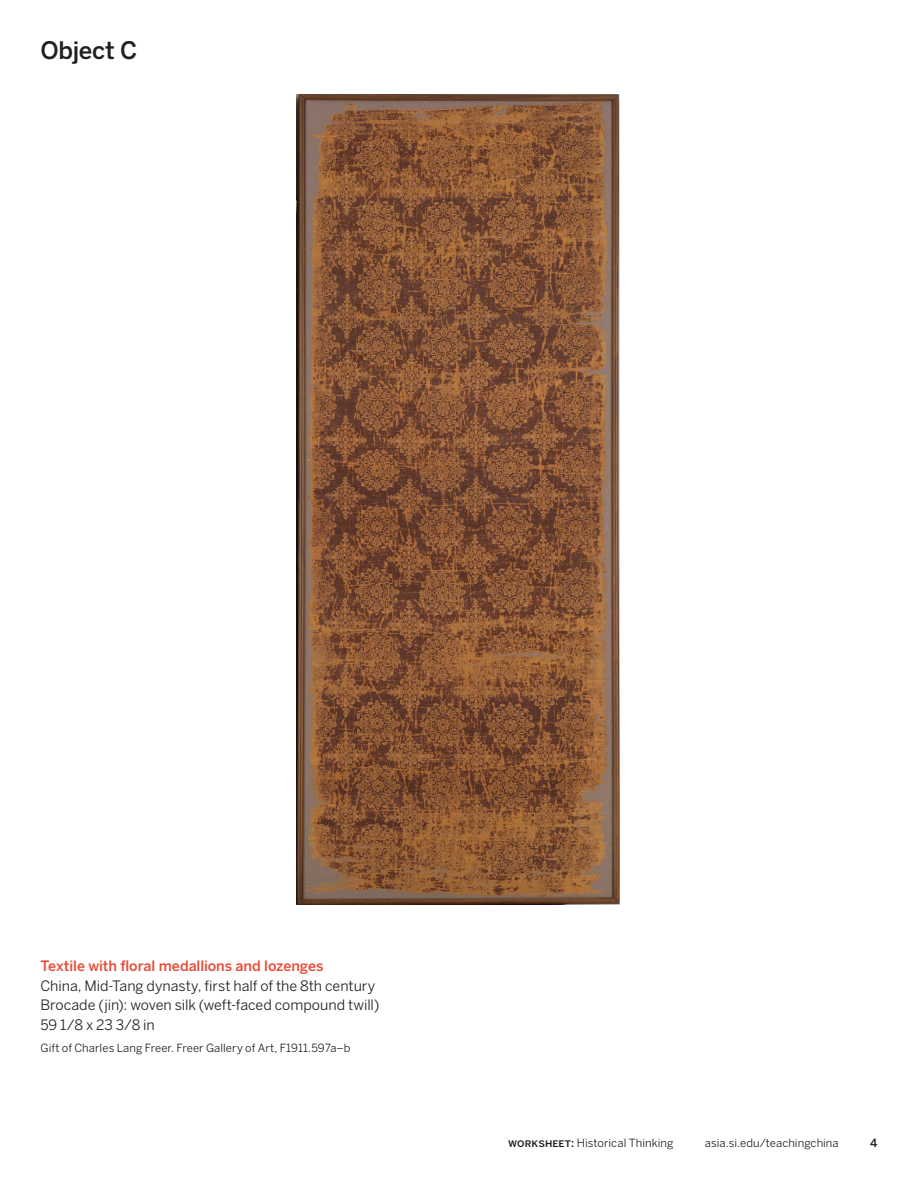
<style>
.page{position:relative;width:918px;height:1188px;background:#fff}
.page>*{position:absolute;margin:0;border:0;box-sizing:border-box;transform-origin:0 0}
.t1{font:500 24px "Benton Sans";letter-spacing:-.015em;color:#231f20}
.t2{font:14.25px/19.5px "Benton Sans";letter-spacing:-.005em;color:#231f20}
.t3{font:500 14.25px "Benton Sans";letter-spacing:-.005em;color:#e74b37}
.t4{font:11.25px "Benton Sans";letter-spacing:.005em;color:#231f20}
.t5{font:500 11.25px "Benton Sans";color:#231f20}
.s1{font-weight:500}
</style>
<div class="page">
<img style="left:297px;top:94px;width:322px;height:810px">
<h1 class="t1" style="left:40px;top:36px;width:99px">Object C</h1>
<p class="t3" style="left:40px;top:957px;width:285px">Textile with floral medallions and lozenges</p>
<p class="t2" style="left:40px;top:976px;width:341px">China, Mid-Tang dynasty, first half of the 8th century<br>Brocade (jin): woven silk (weft-faced compound twill)<br>59 1/8 x 23 3/8 in</p>
<p class="t4" style="left:40px;top:1042px;width:311px">Gift of Charles Lang Freer. Freer Gallery of Art, F1911.597a–b</p>
<p class="t4" style="left:508px;top:1136px;width:167px"><span class="s1">Worksheet:</span> Historical Thinking</p>
<p class="t4" style="left:705px;top:1136px;width:135px">asia.si.edu/teachingchina</p>
<p class="t5" style="left:870px;top:1136px;width:9px">4</p>
</div>
